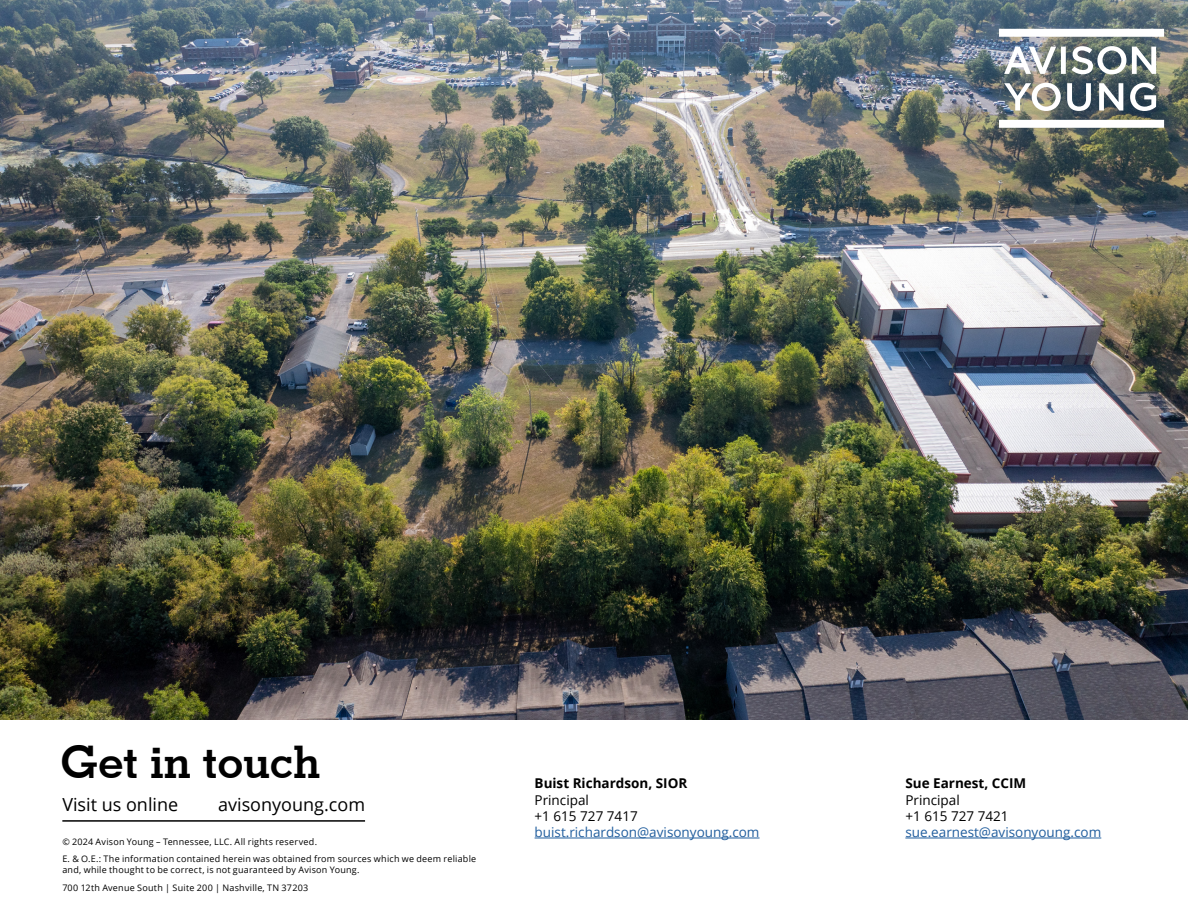
<style>
.page{position:relative;width:1188px;height:918px;background:#fff}
.page>*{position:absolute;margin:0;border:0;box-sizing:border-box;transform-origin:0 0}
.t1{font:700 45px "Geometric Slab 703 BT";color:#000}
.t2{font:18px "Open Sans";color:#000}
.t3{font:13.5px "Open Sans";color:#215e9e}
.t4{font:13.5px/16.2px "Open Sans";color:#000}
.t5{font:700 13.5px "Open Sans";color:#000}
.t6{font:9px/17.5px "Open Sans";letter-spacing:.025em;color:#000}
</style>
<div class="page">
<img style="left:0;top:0;width:1188px;height:720px">
<svg style="left:999px;top:29px;width:165px;height:8px"></svg>
<svg style="left:999px;top:120px;width:165px;height:8px"></svg>
<svg style="left:1004px;top:46px;width:122px;height:28px"></svg>
<svg style="left:1132px;top:47px;width:24px;height:27px"></svg>
<svg style="left:1004px;top:83px;width:57px;height:28px"></svg>
<svg style="left:1067px;top:83px;width:24px;height:28px"></svg>
<svg style="left:1099px;top:83px;width:24px;height:28px"></svg>
<svg style="left:1130px;top:83px;width:26px;height:28px"></svg>
<hr style="left:62px;top:820px;width:303px;height:2px;background:#000">
<hr style="left:535px;top:838px;width:225px;height:1px;background:#215e9e">
<hr style="left:905px;top:838px;width:196px;height:1px;background:#215e9e">
<h1 class="t1" style="left:61px;top:735px;width:261px">Get in touch</h1>
<h2 class="t2" style="left:62px;top:792px;width:117px">Visit us online</h2>
<h2 class="t2" style="left:218px;top:792px;width:148px">avisonyoung.com</h2>
<p class="t6" style="left:62px;top:832px;width:415px">© 2024 Avison Young – Tennessee, LLC. All rights reserved.<br>E. &amp; O.E.: The information contained herein was obtained from sources which we deem reliable</p>
<p class="t6" style="left:62px;top:861px;width:299px">and, while thought to be correct, is not guaranteed by Avison Young.<br>700 12th Avenue South | Suite 200 | Nashville, TN 37203</p>
<h3 class="t5" style="left:535px;top:774px;width:154px">Buist Richardson, SIOR</h3>
<h3 class="t4" style="left:535px;top:791px;width:105px">Principal<br>+1 615 727 7417</h3>
<h3 class="t3" style="left:535px;top:823px;width:226px">buist.richardson@avisonyoung.com</h3>
<h3 class="t5" style="left:905px;top:774px;width:122px">Sue Earnest, CCIM</h3>
<h3 class="t4" style="left:905px;top:791px;width:105px">Principal<br>+1 615 727 7421</h3>
<h3 class="t3" style="left:905px;top:823px;width:197px">sue.earnest@avisonyoung.com</h3>
</div>
